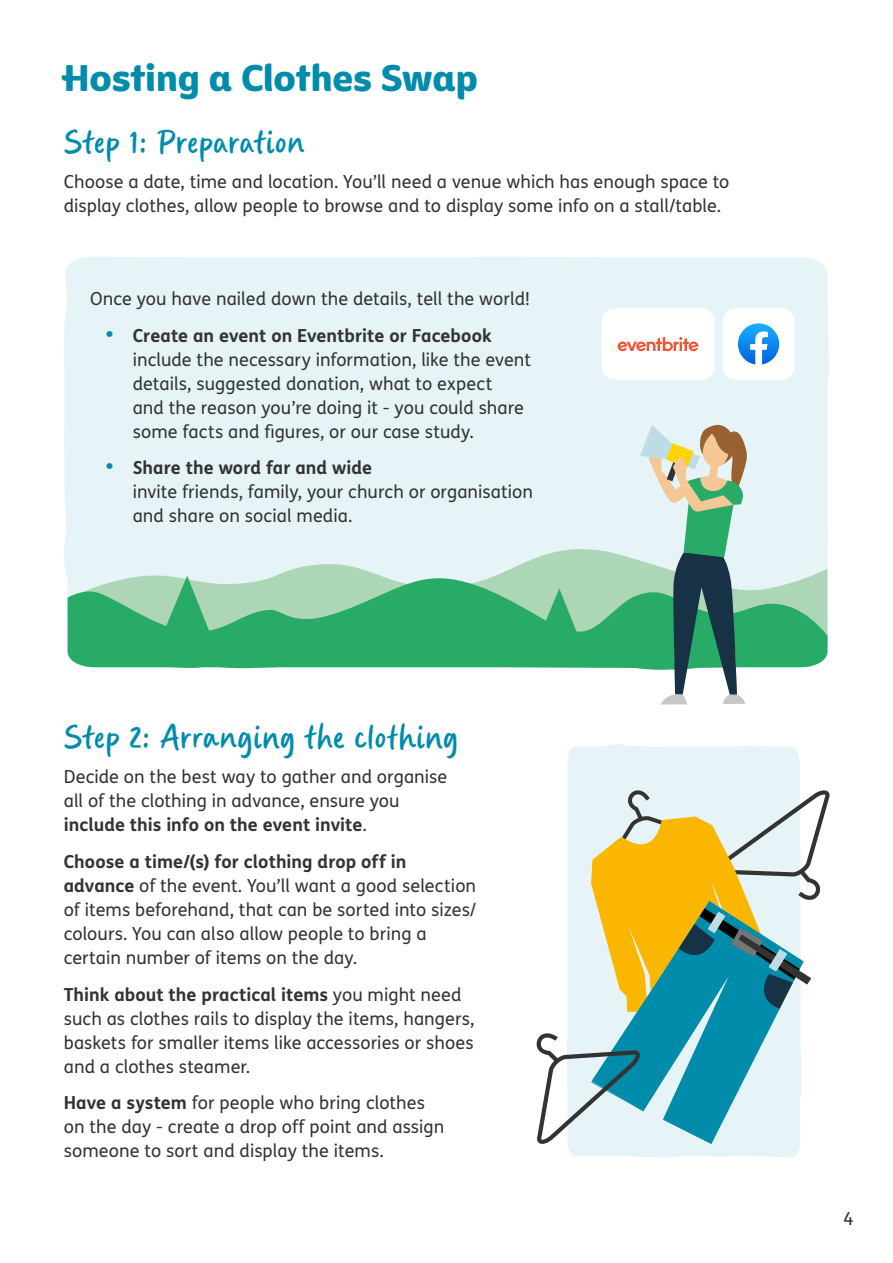
<style>
.page{position:relative;width:893px;height:1263px;background:#fff}
.page>*{position:absolute;margin:0;border:0;box-sizing:border-box;transform-origin:0 0}
.Body{font:37.5px "Gander";letter-spacing:.005em;color:#008caa}
.Body-2{font:36px "Tearfund Sans";letter-spacing:-.005em;color:#008caa}
.Main_Copy{font:18px/24px "FS Me";letter-spacing:.005em;color:#333}
.s1{font-weight:700;font-size:21.6px;color:#008caa}
.s2{font-weight:700}
</style>
<div class="page">
<div style="left:64px;top:257px;width:765px;height:318px;background:#e6f4f7"></div>
<svg style="left:67px;top:538px;width:762px;height:40px;fill:#e6f4f7"></svg>
<svg style="left:164px;top:576px;width:52px;height:2px"></svg>
<svg style="left:67px;top:578px;width:761px;height:91px;fill:#27ab66"></svg>
<div style="left:567px;top:744px;width:233px;height:413px;background:#e6f4f7"></div>
<svg style="left:640px;top:425px;width:107px;height:279px"></svg>
<div style="left:602px;top:308px;width:112px;height:72px;background:#fff;border-radius:13px"></div>
<svg style="left:617px;top:337px;width:82px;height:14px"></svg>
<div style="left:723px;top:308px;width:71px;height:72px;background:#fff;border-radius:13px"></div>
<svg style="left:738px;top:323px;width:41px;height:42px"></svg>
<svg style="left:592px;top:1012px;width:210px;height:132px"></svg>
<svg style="left:591px;top:782px;width:239px;height:230px"></svg>
<svg style="left:536px;top:1031px;width:105px;height:114px"></svg>
<p class="Body-2" style="left:64px;top:45px;width:416px">Hosting a Clothes Swap</p>
<p class="Body" style="left:64px;top:122px;width:242px">Step 1: Preparation</p>
<p class="Main_Copy" style="left:64px;top:169px;width:667px">Choose a date, time and location. You’ll need a venue which has enough space to display clothes, allow people to browse and to display some info on a stall/table.</p>
<p class="Main_Copy" style="left:90px;top:286px;width:442px">Once you have nailed down the details, tell the world!</p>
<p class="Main_Copy" style="left:133px;top:323px;width:400px;text-indent:-27px"><span class="s1">•</span> <span class="s2">Create an event on Eventbrite or Facebook </span>include the necessary information, like the event details, suggested donation, what to expect<br>and the reason you’re doing it - you could share some facts and figures, or our case study.</p>
<p class="Main_Copy" style="left:133px;top:456px;width:402px;text-indent:-27px"><span class="s1">•</span> <span class="s2">Share the word far and wide<br></span>invite friends, family, your church or organisation and share on social media.</p>
<p class="Body" style="left:64px;top:717px;width:396px">Step 2: Arranging the clothing</p>
<p class="Main_Copy" style="left:64px;top:764px;width:385px">Decide on the best way to gather and organise all of the clothing in advance, ensure you <span class="s2">include this info on the event invite</span>.</p>
<p class="Main_Copy" style="left:64px;top:849px;width:414px"><span class="s2">Choose a time/(s) for clothing drop off in advance</span> of the event. You’ll want a good selection of items beforehand, that can be sorted into sizes/ colours. You can also allow people to bring a certain number of items on the day.</p>
<p class="Main_Copy" style="left:64px;top:982px;width:412px"><span class="s2">Think about the practical items</span> you might need such as clothes rails to display the items, hangers, baskets for smaller items like accessories or shoes and a clothes steamer.</p>
<p class="Main_Copy" style="left:64px;top:1090px;width:382px"><span class="s2">Have a system</span> for people who bring clothes on the day - create a drop off point and assign someone to sort and display the items.</p>
<p class="Main_Copy" style="left:843px;top:1207px;width:12px">4</p>
</div>
